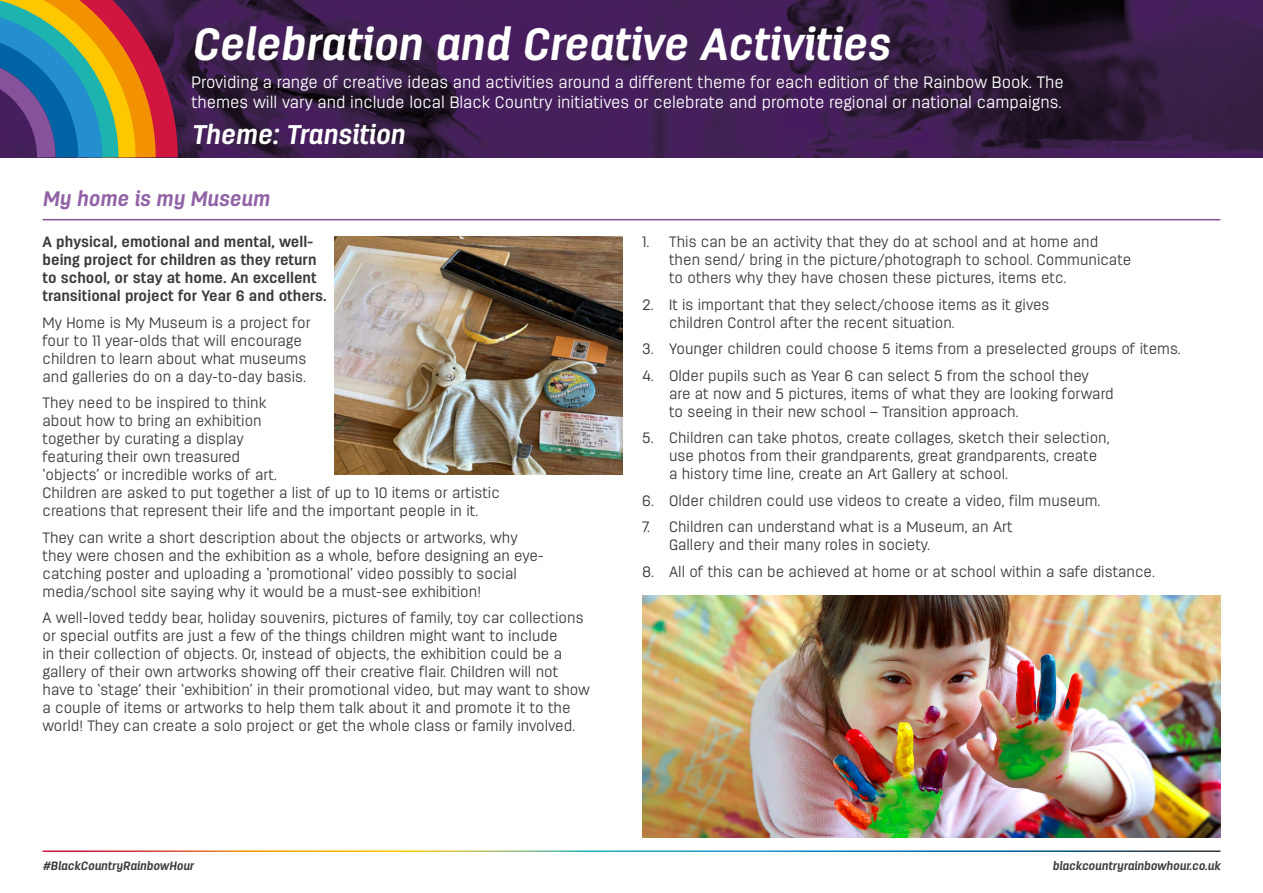
<style>
.page{position:relative;width:1263px;height:893px;background:#fff}
.page>*{position:absolute;margin:0;border:0;box-sizing:border-box;transform-origin:0 0}
.t1{font:italic 700 45px "Antartida Essential";color:#fff}
.t2{font:italic 700 27px "Antartida Essential";color:#fff}
.t3{font:italic 700 21px "Antartida Essential";color:#9162a6}
.t4{font:300 16.5px/19.8px "Antartida Essential";color:#fff}
.t5{font:300 15px/18px "Antartida Essential";color:#3c3c3b}
.t6{font:700 15px/18px "Antartida Essential";color:#3c3c3b}
.t7{font:italic 700 12px "Antartida Essential";color:#3c3c3b}
</style>
<div class="page">
<img style="left:198px;top:0;width:1065px;height:157px">
<hr style="left:43px;top:219px;width:1177px;height:1px;background:#86529c">
<img style="left:334px;top:236px;width:288px;height:239px">
<img style="left:642px;top:595px;width:578px;height:243px">
<svg style="left:0;top:0;width:198px;height:158px;background:#71645f"></svg>
<h1 class="t1" style="left:191px;top:19px;width:700px">Celebration and Creative Activities</h1>
<p class="t4" style="left:191px;top:72px;width:874px">Providing a range of creative ideas and activities around a different theme for each edition of the Rainbow Book. The themes will vary and include local Black Country initiatives or celebrate and promote regional or national campaigns.</p>
<h2 class="t2" style="left:191px;top:120px;width:215px">Theme: Transition</h2>
<h3 class="t3" style="left:43px;top:187px;width:228px">My home is my Museum</h3>
<p class="t6" style="left:43px;top:233px;width:286px">A physical, emotional and mental, well&shy;being project for children as they return to school, or stay at home. An excellent transitional project for Year 6 and others.</p>
<p class="t5" style="left:43px;top:313px;width:270px">My Home is My Museum is a project for four to 11 year-olds that will encourage children to learn about what museums and galleries do on a day-to-day basis.</p>
<p class="t5" style="left:43px;top:394px;width:459px">They need to be inspired to think<br>about how to bring an exhibition<br>together by curating a display<br>featuring their own treasured<br>‘objects’ or incredible works of art.<br>Children are asked to put together a list of up to 10 items or artistic creations that represent their life and the important people in it.</p>
<p class="t5" style="left:43px;top:528px;width:503px">They can write a short description about the objects or artworks, why they were chosen and the exhibition as a whole, before designing an eye&shy;catching poster and uploading a ‘promotional’ video possibly to social media/school site saying why it would be a must-see exhibition!</p>
<p class="t5" style="left:43px;top:609px;width:549px">A well-loved teddy bear, holiday souvenirs, pictures of family, toy car collections or special outfits are just a few of the things children might want to include<br>in their collection of objects. Or, instead of objects, the exhibition could be a gallery of their own artworks showing off their creative flair. Children will not have to ‘stage’ their ‘exhibition’ in their promotional video, but may want to show a couple of items or artworks to help them talk about it and promote it to the world! They can create a solo project or get the whole class or family involved.</p>
<p class="t5" style="left:669px;top:233px;width:464px;text-indent:-27px">1. This can be an activity that they do at school and at home and then send/ bring in the picture/photograph to school. Communicate to others why they have chosen these pictures, items etc.</p>
<p class="t5" style="left:669px;top:295px;width:382px;text-indent:-27px">2. It is important that they select/choose items as it gives children Control after the recent situation.</p>
<p class="t5" style="left:642px;top:340px;width:540px">3. Younger children could choose 5 items from a preselected groups of items.</p>
<p class="t5" style="left:669px;top:366px;width:446px;text-indent:-27px">4. Older pupils such as Year 6 can select 5 from the school they are at now and 5 pictures, items of what they are looking forward to seeing in their new school – Transition approach.</p>
<p class="t5" style="left:669px;top:429px;width:442px;text-indent:-27px">5. Children can take photos, create collages, sketch their selection, use photos from their grandparents, great grandparents, create<br>a history time line, create an Art Gallery at school.</p>
<p class="t5" style="left:642px;top:491px;width:460px">6. Older children could use videos to create a video, film museum.</p>
<p class="t5" style="left:669px;top:518px;width:345px;text-indent:-27px">7. Children can understand what is a Museum, an Art<br>Gallery and their many roles in society.</p>
<p class="t5" style="left:642px;top:562px;width:514px">8. All of this can be achieved at home or at school within a safe distance.</p>
<p class="t7" style="left:43px;top:859px;width:153px">#BlackCountryRainbowHour</p>
<p class="t7" style="left:1052px;top:859px;width:169px">blackcountryrainbowhour.co.uk</p>
</div>
